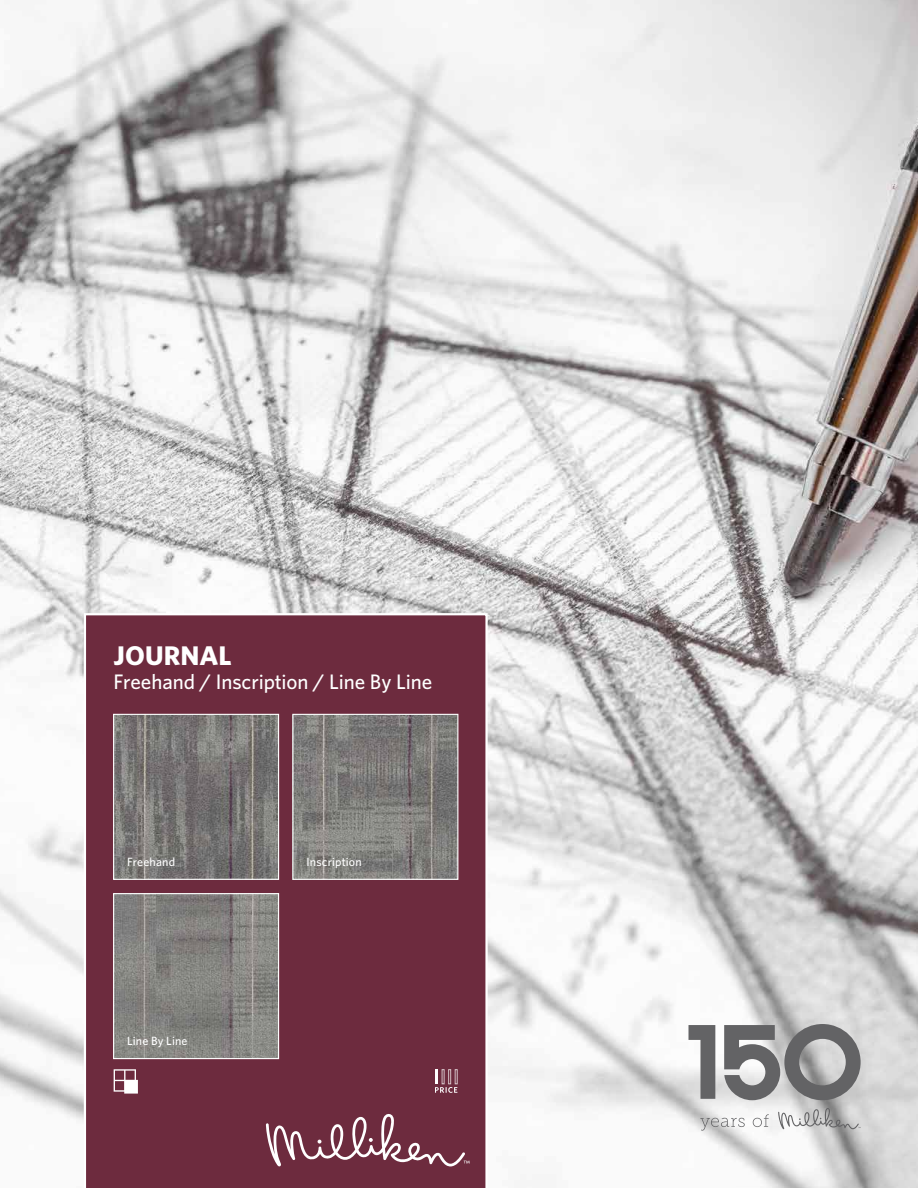
<style>
.page{position:relative;width:918px;height:1188px;background:#fff}
.page>*{position:absolute;margin:0;border:0;box-sizing:border-box;transform-origin:0 0}
.t1{font:700 27px "Whitney";color:#fff}
.t2{font:500 21px "Whitney";letter-spacing:-.005em;color:#fff}
.t3{font:500 12px "Whitney";letter-spacing:.015em;color:#fff}
</style>
<div class="page">
<img style="left:0;top:0;width:918px;height:1188px">
<svg style="left:689px;top:1025px;width:26px;height:74px"></svg>
<svg style="left:724px;top:1024px;width:137px;height:76px;background:#939394"></svg>
<svg style="left:778px;top:1108px;width:83px;height:21px"></svg>
<svg style="left:700px;top:1118px;width:45px;height:13px"></svg>
<svg style="left:753px;top:1114px;width:16px;height:13px"></svg>
<div style="left:84px;top:613px;width:404px;height:575px;background:#6d2b3e"></div>
<svg style="left:266px;top:1114px;width:204px;height:53px;background:#854e5d"></svg>
<svg style="left:114px;top:1069px;width:24px;height:25px"></svg>
<svg style="left:435px;top:1087px;width:22px;height:6px"></svg>
<hr style="left:435px;top:1069px;width:3px;height:15px;background:#fff">
<img style="left:115px;top:716px;width:162px;height:162px">
<div style="left:113px;top:714px;width:166px;height:166px;border:1px solid #fff"></div>
<img style="left:294px;top:716px;width:162px;height:162px">
<div style="left:292px;top:714px;width:166px;height:166px;border:1px solid #fff"></div>
<img style="left:115px;top:895px;width:162px;height:162px">
<div style="left:113px;top:893px;width:166px;height:166px;border:1px solid #fff"></div>
<p class="t1" style="left:114px;top:637px;width:119px">JOURNAL</p>
<p class="t2" style="left:114px;top:667px;width:320px">Freehand / Inscription / Line By Line</p>
<p class="t3" style="left:127px;top:854px;width:50px">Freehand</p>
<p class="t3" style="left:306px;top:854px;width:57px">Inscription</p>
<p class="t3" style="left:127px;top:1033px;width:62px">Line By Line</p>
</div>
